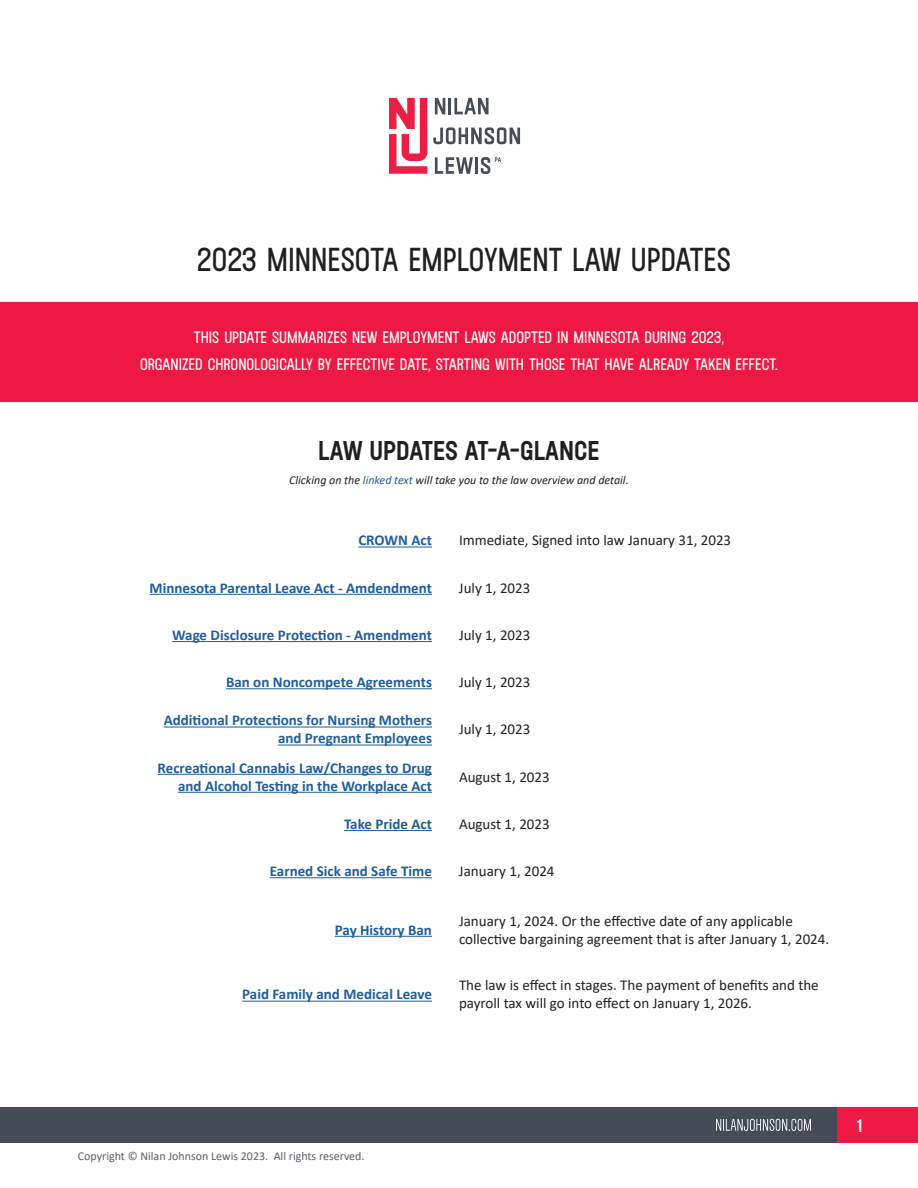
<style>
.page{position:relative;width:918px;height:1188px;background:#fff}
.page>*{position:absolute;margin:0;border:0;box-sizing:border-box;transform-origin:0 0}
.t1{font:33px "Plaak 4 Terme 34 Regular A";color:#221f1f}
.t2{font:27px "Plaak 4 Terme 44 Bold A";color:#221f1f}
.t3{font:18px "Plaak 4 Terme 44 Bold B";color:#fff}
.t4{font:16.5px/27px "Plaak 4 Terme 34 Regular A";color:#fff;text-align:center}
.t5{font:15px/18px "Calibri";color:#221f1f}
.t6{font:700 15px/18px "Calibri";color:#1f5d9e;text-align:right}
.t7{font:italic 12px "Calibri";color:#221f1f}
.t8{font:12px "Calibri";color:#5b6066}
.s1{color:#1f5d9e}
</style>
<div class="page">
<div style="left:0;top:302px;width:918px;height:100px;background:#ed1844"></div>
<div style="left:0;top:1107px;width:837px;height:36px;background:#464b55"></div>
<svg style="left:716px;top:1119px;width:95px;height:12px"></svg>
<div style="left:837px;top:1107px;width:81px;height:36px;background:#ed1844"></div>
<svg style="left:435px;top:98px;width:54px;height:16px"></svg>
<svg style="left:433px;top:127px;width:87px;height:17px"></svg>
<svg style="left:435px;top:157px;width:38px;height:17px"></svg>
<hr style="left:475px;top:157px;width:3px;height:17px;background:#474c55">
<svg style="left:481px;top:157px;width:20px;height:17px"></svg>
<svg style="left:389px;top:98px;width:38px;height:76px"></svg>
<hr style="left:358px;top:547px;width:74px;height:1px;background:#1f5d9e">
<hr style="left:150px;top:594px;width:282px;height:1px;background:#1f5d9e">
<hr style="left:172px;top:641px;width:260px;height:1px;background:#1f5d9e">
<hr style="left:226px;top:688px;width:206px;height:1px;background:#1f5d9e">
<hr style="left:164px;top:727px;width:268px;height:1px;background:#1f5d9e">
<hr style="left:278px;top:745px;width:154px;height:1px;background:#1f5d9e">
<hr style="left:158px;top:774px;width:274px;height:1px;background:#1f5d9e">
<hr style="left:178px;top:792px;width:254px;height:1px;background:#1f5d9e">
<hr style="left:344px;top:830px;width:88px;height:1px;background:#1f5d9e">
<hr style="left:270px;top:877px;width:162px;height:1px;background:#1f5d9e">
<hr style="left:335px;top:936px;width:97px;height:1px;background:#1f5d9e">
<hr style="left:242px;top:1001px;width:190px;height:1px;background:#1f5d9e">
<h1 class="t1" style="left:197px;top:248px;width:536px">2023 MINNESOTA EMPLOYMENT LAW UPDATES</h1>
<p class="t4" style="left:140px;top:325px;width:639px">THIS UPDATE SUMMARIZES NEW EMPLOYMENT LAWS ADOPTED IN MINNESOTA DURING 2023,<br>ORGANIZED CHRONOLOGICALLY BY EFFECTIVE DATE, STARTING WITH THOSE THAT HAVE ALREADY TAKEN EFFECT.</p>
<h2 class="t2" style="left:318px;top:435px;width:283px">LAW UPDATES AT-A-GLANCE</h2>
<p class="t7" style="left:289px;top:476px;width:341px">Clicking on the <span class="s1">linked text</span> will take you to the law overview and detail.</p>
<p class="t6" style="left:358px;top:533px;width:75px">CROWN Act</p>
<p class="t5" style="left:459px;top:533px;width:274px">Immediate, Signed into law January 31, 2023</p>
<p class="t6" style="left:150px;top:580px;width:284px">Minnesota Parental Leave Act - Amdendment</p>
<p class="t5" style="left:459px;top:580px;width:73px">July 1, 2023</p>
<p class="t6" style="left:172px;top:626px;width:261px">Wage Disclosure Protec琀椀on - Amendment</p>
<p class="t5" style="left:459px;top:627px;width:73px">July 1, 2023</p>
<p class="t6" style="left:226px;top:674px;width:207px">Ban on Noncompete Agreements</p>
<p class="t5" style="left:459px;top:674px;width:73px">July 1, 2023</p>
<p class="t6" style="left:164px;top:711px;width:270px">Addi琀椀onal Protec琀椀ons for Nursing Mothers and Pregnant Employees</p>
<p class="t5" style="left:459px;top:722px;width:73px">July 1, 2023</p>
<p class="t6" style="left:158px;top:758px;width:276px">Recrea琀椀onal Cannabis Law/Changes to Drug and Alcohol Tes琀椀ng in the Workplace Act</p>
<p class="t5" style="left:459px;top:769px;width:92px">August 1, 2023</p>
<p class="t6" style="left:344px;top:815px;width:89px">Take Pride Act</p>
<p class="t5" style="left:459px;top:816px;width:92px">August 1, 2023</p>
<p class="t6" style="left:270px;top:862px;width:164px">Earned Sick and Safe Time</p>
<p class="t5" style="left:459px;top:863px;width:97px">January 1, 2024</p>
<p class="t6" style="left:335px;top:922px;width:99px">Pay History Ban</p>
<p class="t5" style="left:459px;top:911px;width:372px">January 1, 2024. Or the e昀昀ec琀椀ve date of any applicable collec琀椀ve bargaining agreement that is a昀琀er January 1, 2024.</p>
<p class="t6" style="left:242px;top:987px;width:191px">Paid Family and Medical Leave</p>
<p class="t5" style="left:459px;top:976px;width:361px">The law is e昀昀ect in stages. The payment of bene昀椀ts and the payroll tax will go into e昀昀ect on January 1, 2026.</p>
<p class="t8" style="left:78px;top:1148px;width:288px">Copyright © Nilan Johnson Lewis 2023. All rights reserved.</p>
<p class="t3" style="left:857px;top:1115px;width:7px">1</p>
</div>
